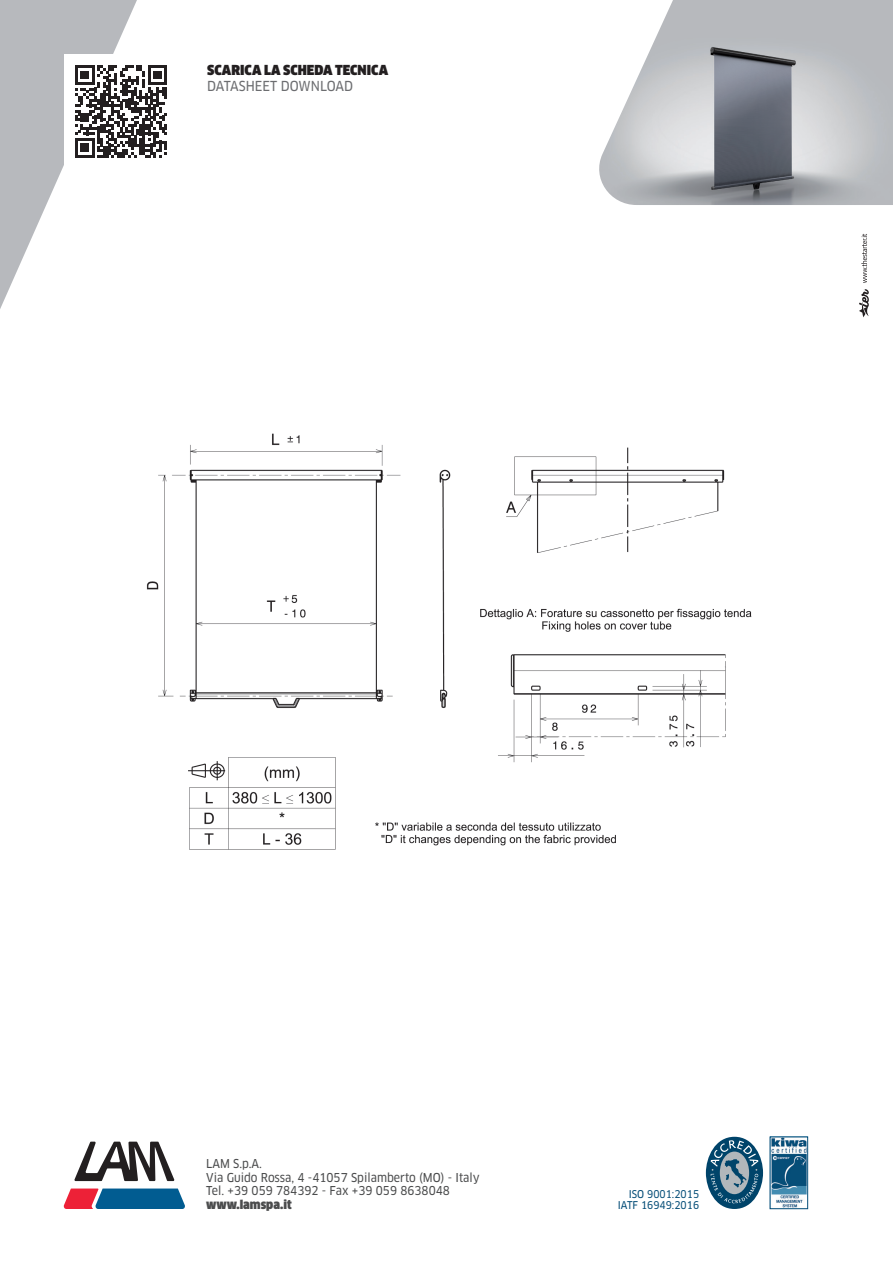
<style>
.page{position:relative;width:893px;height:1263px;background:#fff}
.page>*{position:absolute;margin:0;border:0;box-sizing:border-box;transform-origin:0 0}
.t1{font:13.5px "Clan Pro Narr Ultra";color:#231f20}
.t2{font:13.5px "Clan Pro Narr News";color:#6c6d70}
.t3{font:12px/13.5px "Clan Pro Narr News";color:#4b4c4d}
.t4{font:12px "Clan Pro Narr Ultra";color:#4b4c4d}
.t5{font:10.5px/11.4px "Clan Pro Narr News";color:#064e78;text-align:right}
</style>
<div class="page">
<img style="left:0;top:0;width:137px;height:309px">
<img style="left:146px;top:433px;width:606px;height:417px">
<img style="left:599px;top:0;width:294px;height:205px">
<svg style="left:74px;top:1141px;width:101px;height:40px"></svg>
<svg style="left:63px;top:1188px;width:122px;height:21px;background:#516189"></svg>
<img style="left:772px;top:1139px;width:34px;height:68px">
<div style="left:770px;top:1137px;width:38px;height:72px;border:1px solid #054e79"></div>
<div style="left:706px;top:1137px;width:57px;height:72px;background:#00446a;border-radius:50%"></div>
<svg style="left:711px;top:1140px;width:47px;height:63px"></svg>
<svg style="left:861px;top:234px;width:6px;height:49px"></svg>
<svg style="left:859px;top:289px;width:10px;height:28px"></svg>
<div style="left:64px;top:54px;width:115px;height:115px;background:#fff"></div>
<svg style="left:75px;top:65px;width:92px;height:93px"></svg>
<p class="t1" style="left:207px;top:62px;width:183px">SCARICA LA SCHEDA TECNICA</p>
<p class="t2" style="left:207px;top:78px;width:148px">DATASHEET DOWNLOAD</p>
<p class="t3" style="left:206px;top:1157px;width:275px">LAM S.p.A.<br>Via Guido Rossa, 4 -41057 Spilamberto (MO) - Italy<br>Tel. +39 059 784392 - Fax +39 059 8638048</p>
<p class="t4" style="left:206px;top:1197px;width:87px">www.lamspa.it</p>
<p class="t5" style="left:618px;top:1188px;width:83px">ISO 9001:2015<br>IATF 16949:2016</p>
</div>
